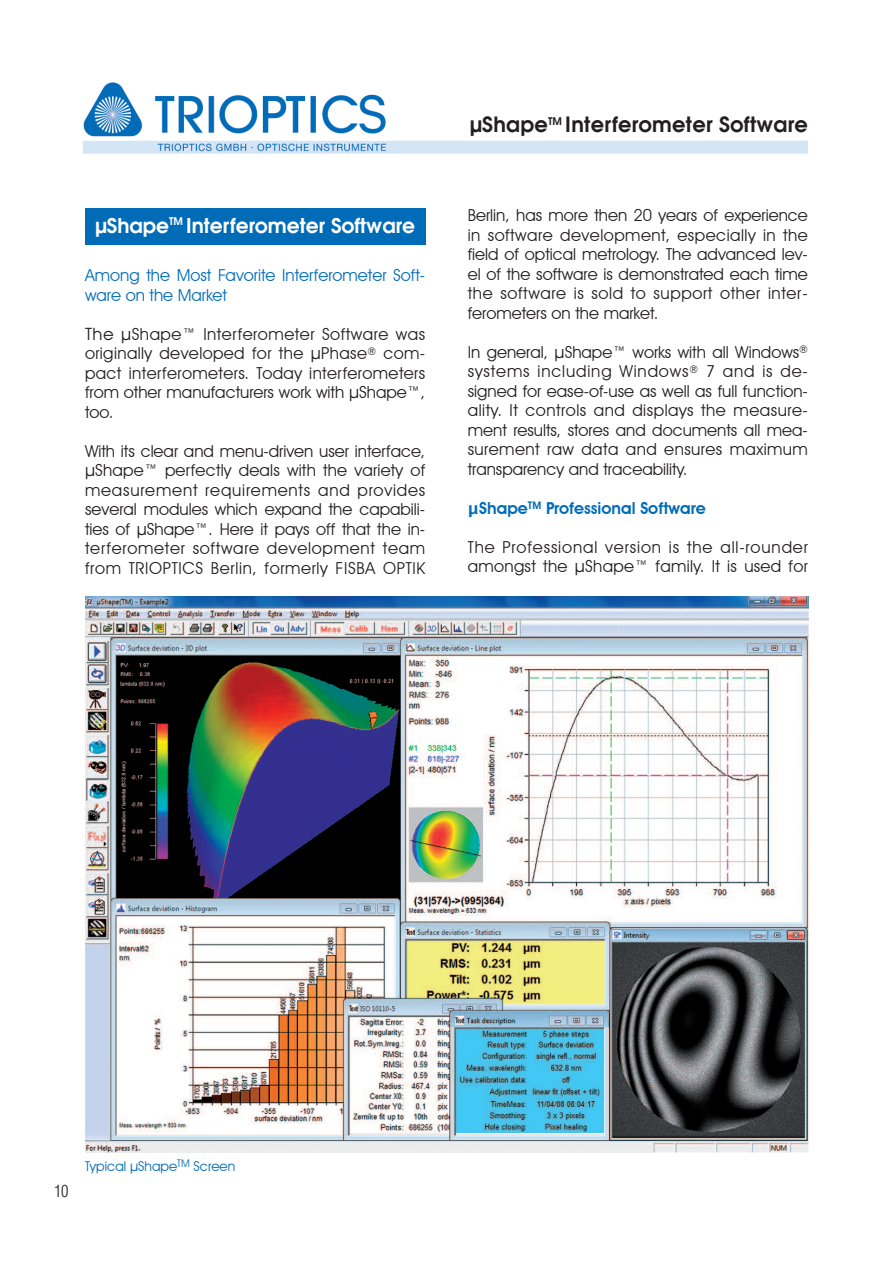
<style>
.page{position:relative;width:893px;height:1263px;background:#fff}
.page>*{position:absolute;margin:0;border:0;box-sizing:border-box;transform-origin:0 0}
.t1{font:600 21px "Avant Garde";letter-spacing:.01em;color:#231f20}
.t2{font:600 20.25px "Avant Garde";color:#fff}
.t3{font:16.5px/19.5px "Avant Garde IT Cby BT";letter-spacing:.025em;color:#231f20;text-align:justify}
.t4{font:16.5px/19.5px "Avant Garde IT Cby BT";letter-spacing:.055em;color:#231f20}
.t5{font:16.5px/19.5px "Avant Garde IT Cby BT";color:#006cb7}
.t6{font:600 16.5px "Avant Garde IT Cby BT";color:#006cb7}
.t7{font:300 condensed 16.5px "Helvetica";color:#231f20}
.t8{font:13.5px "Avant Garde IT Cby BT";color:#006cb7}
.s1{font-family:"Avant Garde"}
.s2{font-family:"Lucida Grande";font-weight:700}
</style>
<div class="page">
<img style="left:83px;top:82px;width:725px;height:72px">
<div style="left:85px;top:208px;width:340px;height:36px;background:#006cb7"></div>
<img style="left:85px;top:596px;width:723px;height:556px">
<p class="t2" style="left:95px;top:214px;width:321px">µShape<sup>TM</sup> Interferometer Software</p>
<p class="t5" style="left:85px;top:266px;width:342px">Among the Most Favorite Interferometer Soft&shy;ware on the Market</p>
<p class="t3" style="left:85px;top:324px;width:342px"><span class="s1">The µ</span>Shape™ Interferometer Software was originally developed for the <span class="s1">µ</span>Phase<sup>®</sup> com&shy;pact interferometers. Today interferometers from other manufacturers work with <span class="s1">µ</span>Shape™, too.</p>
<p class="t3" style="left:85px;top:441px;width:342px">With its clear and menu-driven user interface, <span class="s1">µ</span>Shape™ perfectly deals with the variety of measurement requirements and provides several modules which expand the capabili&shy;ties of <span class="s1">µ</span>Shape™. Here it pays off that the in&shy;terferometer software development team from TRIOPTICS Berlin, formerly FISBA OPTIK</p>
<p class="t1" style="left:470px;top:113px;width:339px">µShape<sup>TM</sup> Interferometer Software</p>
<p class="t3" style="left:468px;top:205px;width:342px">Berlin, has more then 20 years of experience in software development, especially in the field of optical metrology. The advanced lev&shy;el of the software is demonstrated each time the software is sold to support other inter&shy;ferometers on the market.</p>
<p class="t3" style="left:468px;top:342px;width:342px">In general, <span class="s1">µ</span>Shape™ works with all Windows<sup>® </sup>systems including Windows<sup>®</sup> 7 and is de&shy;signed for ease-of-use as well as full function&shy;ality. It controls and displays the measure&shy;ment results, stores and documents all mea&shy;surement raw data and ensures maximum transparency and traceability.</p>
<p class="t6" style="left:468px;top:498px;width:240px"><span class="s2">μ</span>Shape<sup>TM</sup> Professional Software</p>
<p class="t4" style="left:468px;top:537px;width:342px">The Professional version is the all-rounder amongst the <span class="s1">µ</span>Shape™ family. It is used for</p>
<p class="t7" style="left:54px;top:1182px;width:16px">10</p>
<p class="t8" style="left:85px;top:1158px;width:152px">Typical <span class="s1">µ</span>Shape<sup>TM</sup> Screen</p>
</div>
